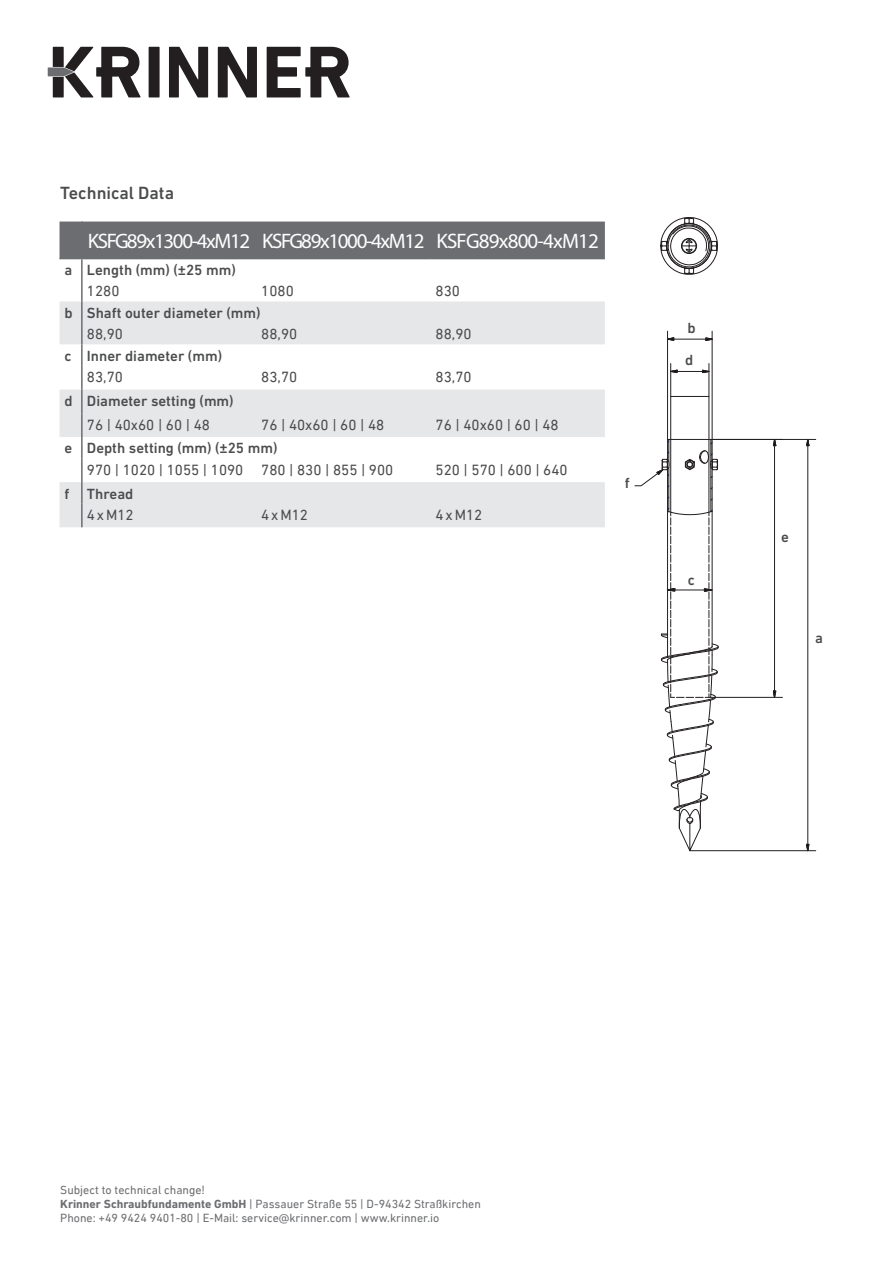
<style>
.page{position:relative;width:893px;height:1263px;background:#fff}
.page>*{position:absolute;margin:0;border:0;box-sizing:border-box;transform-origin:0 0}
.Subline{font:21px "Myriad Pro";letter-spacing:-.065em;color:#fff}
.Subline-2{font:21px "Myriad Pro";letter-spacing:-.04em;color:#fff}
.Subline-3{font:500 18px "DIN Next LT Pro";color:#4b4c4d}
.Subline-4{font:15px "DIN Next LT Pro";color:#4b4c4d}
.Subline-5{font:500 15px "DIN Next LT Pro";color:#4b4c4d}
.t1{font:12px/14.4px "DIN Next LT Pro";color:#6c6d70}
.s1{font-weight:700}
</style>
<div class="page">
<div style="left:149px;top:47px;width:11px;height:50px;background:#231f20"></div>
<svg style="left:169px;top:47px;width:39px;height:50px"></svg>
<svg style="left:218px;top:47px;width:39px;height:50px"></svg>
<svg style="left:267px;top:47px;width:83px;height:50px"></svg>
<svg style="left:48px;top:47px;width:93px;height:50px"></svg>
<svg style="left:60px;top:301px;width:545px;height:226px;fill:#e6e7e9"></svg>
<div style="left:60px;top:222px;width:545px;height:37px;background:#6c6d70"></div>
<hr style="left:82px;top:258px;width:174px;height:1px;background:#6c6d70">
<hr style="left:256px;top:258px;width:175px;height:1px;background:#6c6d70">
<hr style="left:431px;top:258px;width:174px;height:1px;background:#6c6d70">
<hr style="left:81px;top:259px;width:2px;height:21px;background:#6c6d70">
<hr style="left:81px;top:280px;width:2px;height:21px;background:#6c6d70">
<hr style="left:81px;top:301px;width:2px;height:22px;background:#6c6d70">
<hr style="left:81px;top:323px;width:2px;height:21px;background:#6c6d70">
<hr style="left:81px;top:344px;width:2px;height:22px;background:#6c6d70">
<hr style="left:81px;top:366px;width:2px;height:24px;background:#6c6d70">
<hr style="left:81px;top:390px;width:2px;height:23px;background:#6c6d70">
<hr style="left:81px;top:413px;width:2px;height:24px;background:#6c6d70">
<hr style="left:81px;top:437px;width:2px;height:21px;background:#6c6d70">
<hr style="left:81px;top:458px;width:2px;height:24px;background:#6c6d70">
<hr style="left:81px;top:482px;width:2px;height:22px;background:#6c6d70">
<hr style="left:81px;top:504px;width:2px;height:23px;background:#6c6d70">
<svg style="left:773px;top:691px;width:3px;height:6px"></svg>
<svg style="left:773px;top:440px;width:3px;height:7px"></svg>
<hr style="left:774px;top:446px;width:1px;height:245px;background:#231f20">
<hr style="left:709px;top:697px;width:73px;height:1px;background:#231f20">
<svg style="left:806px;top:440px;width:3px;height:7px"></svg>
<svg style="left:806px;top:844px;width:3px;height:6px"></svg>
<hr style="left:807px;top:446px;width:1px;height:398px;background:#231f20">
<hr style="left:712px;top:439px;width:104px;height:1px;background:#231f20">
<hr style="left:690px;top:850px;width:126px;height:1px;background:#231f20">
<svg style="left:671px;top:370px;width:38px;height:3px"></svg>
<hr style="left:709px;top:363px;width:1px;height:33px;background:#231f20">
<hr style="left:670px;top:363px;width:1px;height:33px;background:#231f20">
<svg style="left:668px;top:338px;width:6px;height:3px"></svg>
<svg style="left:706px;top:338px;width:6px;height:3px"></svg>
<hr style="left:674px;top:339px;width:32px;height:1px;background:#231f20">
<hr style="left:667px;top:331px;width:1px;height:108px;background:#231f20">
<hr style="left:712px;top:331px;width:1px;height:108px;background:#231f20">
<svg style="left:635px;top:396px;width:84px;height:456px"></svg>
<svg style="left:660px;top:217px;width:58px;height:58px"></svg>
<p class="Subline-3" style="left:60px;top:182px;width:115px">Technical Data</p>
<p class="Subline" style="left:88px;top:228px;width:164px">KSF G 89x1300-4xM12</p>
<p class="Subline" style="left:262px;top:228px;width:164px">KSF G 89x1000-4xM12</p>
<p class="Subline-2" style="left:437px;top:228px;width:164px">KSF G 89x800-4xM12</p>
<p class="Subline-5" style="left:65px;top:261px;width:9px">a</p>
<p class="Subline-5" style="left:87px;top:261px;width:150px">Length (mm) (±25 mm)</p>
<p class="Subline-4" style="left:87px;top:283px;width:34px">1280</p>
<p class="Subline-4" style="left:261px;top:283px;width:34px">1080</p>
<p class="Subline-4" style="left:436px;top:283px;width:26px">830</p>
<p class="Subline-5" style="left:65px;top:304px;width:10px">b</p>
<p class="Subline-5" style="left:87px;top:304px;width:175px">Shaft outer diameter (mm)</p>
<p class="Subline-4" style="left:87px;top:325px;width:37px">88,90</p>
<p class="Subline-4" style="left:261px;top:325px;width:37px">88,90</p>
<p class="Subline-4" style="left:436px;top:325px;width:37px">88,90</p>
<p class="Subline-5" style="left:65px;top:347px;width:9px">c</p>
<p class="Subline-5" style="left:87px;top:347px;width:137px">Inner diameter (mm)</p>
<p class="Subline-4" style="left:87px;top:368px;width:37px">83,70</p>
<p class="Subline-4" style="left:261px;top:368px;width:37px">83,70</p>
<p class="Subline-4" style="left:436px;top:368px;width:37px">83,70</p>
<p class="Subline-5" style="left:65px;top:392px;width:10px">d</p>
<p class="Subline-5" style="left:87px;top:392px;width:148px">Diameter setting (mm)</p>
<p class="Subline-4" style="left:87px;top:416px;width:124px">76 | 40x60 | 60 | 48</p>
<p class="Subline-4" style="left:261px;top:416px;width:124px">76 | 40x60 | 60 | 48</p>
<p class="Subline-4" style="left:436px;top:416px;width:124px">76 | 40x60 | 60 | 48</p>
<p class="Subline-5" style="left:65px;top:439px;width:9px">e</p>
<p class="Subline-5" style="left:87px;top:439px;width:192px">Depth setting (mm) (±25 mm)</p>
<p class="Subline-4" style="left:87px;top:461px;width:158px">970 | 1020 | 1055 | 1090</p>
<p class="Subline-4" style="left:261px;top:461px;width:134px">780 | 830 | 855 | 900</p>
<p class="Subline-4" style="left:436px;top:461px;width:134px">520 | 570 | 600 | 640</p>
<p class="Subline-5" style="left:65px;top:485px;width:6px">f</p>
<p class="Subline-5" style="left:87px;top:485px;width:48px">Thread</p>
<p class="Subline-4" style="left:87px;top:506px;width:48px">4xM12</p>
<p class="Subline-4" style="left:261px;top:506px;width:48px">4xM12</p>
<p class="Subline-4" style="left:436px;top:506px;width:48px">4xM12</p>
<p class="Subline-5" style="left:625px;top:474px;width:6px">f</p>
<p class="Subline-5" style="left:687px;top:320px;width:10px">b</p>
<p class="Subline-5" style="left:685px;top:352px;width:10px">d</p>
<p class="Subline-5" style="left:688px;top:572px;width:9px">c</p>
<p class="Subline-5" style="left:781px;top:528px;width:9px">e</p>
<p class="Subline-5" style="left:815px;top:629px;width:9px">a</p>
<p class="t1" style="left:60px;top:1182px;width:422px">Subject to technical change!<br><span class="s1">Krinner Schraubfundamente GmbH</span> | Passauer Straße 55 | D-94342 Straßkirchen<br>Phone: +49 9424 9401-80 | E-Mail: service@krinner.com | www.krinner.io</p>
</div>
